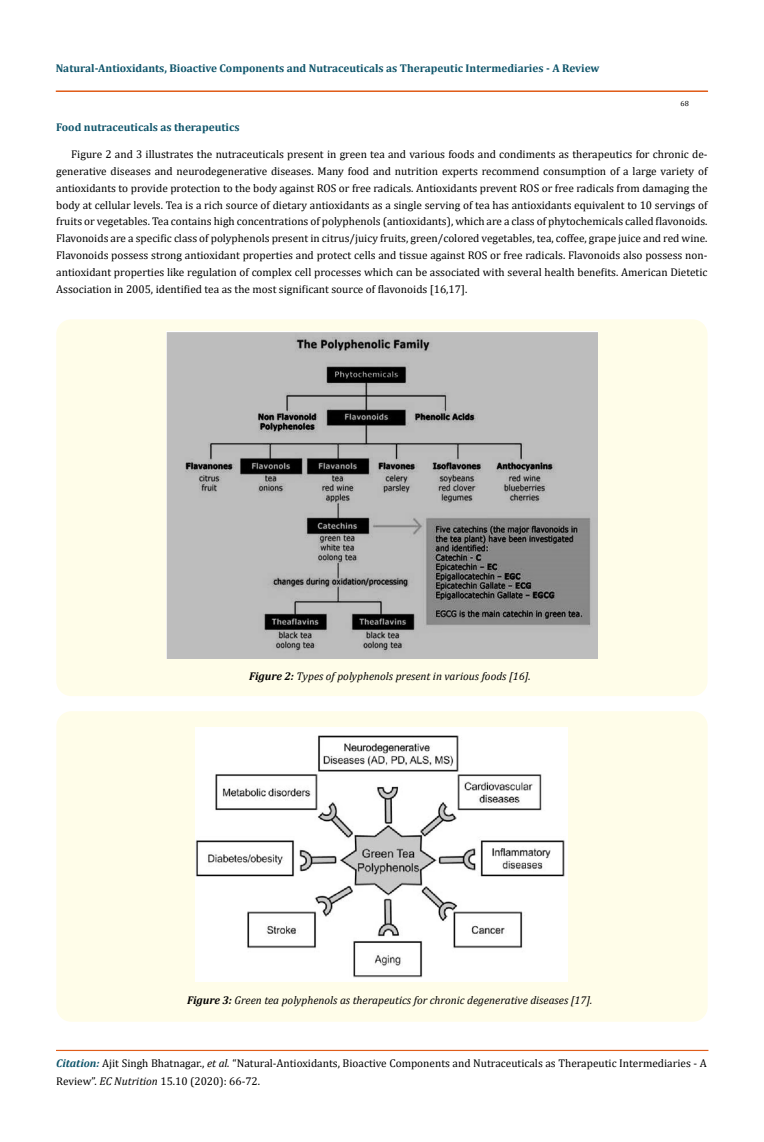
<style>
.page{position:relative;width:764px;height:1142px;background:#fff}
.page>*{position:absolute;margin:0;border:0;box-sizing:border-box;transform-origin:0 0}
.t1{font:11.25px/16.9px "Cambria";color:#000}
.t2{font:italic 11.25px "Cambria";color:#000}
.t3{font:700 11.25px "Cambria";color:#0e546a}
.t4{font:7.5px "Cambria";color:#000}
.s1{font-weight:700}
.s2{font-weight:700;font-style:italic;color:#0e546a}
.s3{font-style:italic}
</style>
<div class="page">
<div style="left:56px;top:91px;width:651px;height:1px;border:1px solid #e05d1a"></div>
<hr style="left:57px;top:1050px;width:651px;height:1px;background:#e05d1a">
<div style="left:56px;top:319px;width:651px;height:377px;background:#fffde9;border-radius:15px"></div>
<img style="left:167px;top:331px;width:430px;height:328px">
<div style="left:56px;top:711px;width:651px;height:310px;background:#fffde9;border-radius:15px"></div>
<img style="left:196px;top:727px;width:371px;height:254px">
<p class="t3" style="left:56px;top:60px;width:545px">Natural-Antioxidants, Bioactive Components and Nutraceuticals as Therapeutic Intermediaries - A Review</p>
<p class="t4" style="left:680px;top:98px;width:10px">68</p>
<p class="t3" style="left:56px;top:119px;width:185px">Food nutraceuticals as therapeutics</p>
<p class="t1" style="left:56px;top:145px;width:653px;text-align:justify;text-indent:15px">Figure 2 and 3 illustrates the nutraceuticals present in green tea and various foods and condiments as therapeutics for chronic de&shy;generative diseases and neurodegenerative diseases. Many food and nutrition experts recommend consumption of a large variety of antioxidants to provide protection to the body against ROS or free radicals. Antioxidants prevent ROS or free radicals from damaging the body at cellular levels. Tea is a rich source of dietary antioxidants as a single serving of tea has antioxidants equivalent to 10 servings of fruits or vegetables. Tea contains high concentrations of polyphenols (antioxidants), which are a class of phytochemicals called flavonoids.<br>Flavonoids are a specific class of polyphenols present in citrus/juicy fruits, green/colored vegetables, tea, coffee, grape juice and red wine.<br>Flavonoids possess strong antioxidant properties and protect cells and tissue against ROS or free radicals. Flavonoids also possess non&shy;antioxidant properties like regulation of complex cell processes which can be associated with several health benefits. American Dietetic Association in 2005, identified tea as the most significant source of flavonoids [16,17].</p>
<p class="t2" style="left:249px;top:668px;width:283px"><span class="s1">Figure 2:</span> Types of polyphenols present in various foods [16].</p>
<p class="t2" style="left:187px;top:992px;width:407px"><span class="s1">Figure 3:</span> Green tea polyphenols as therapeutics for chronic degenerative diseases [17].</p>
<p class="t1" style="left:56px;top:1054px;width:652px;line-height:17.5px"><span class="s2">Citation:</span> Ajit Singh Bhatnagar., <span class="s3">et al.</span> “Natural-Antioxidants, Bioactive Components and Nutraceuticals as Therapeutic Intermediaries - A<br>Review”. <span class="s3">EC Nutrition</span> 15.10 (2020): 66-72.</p>
</div>
